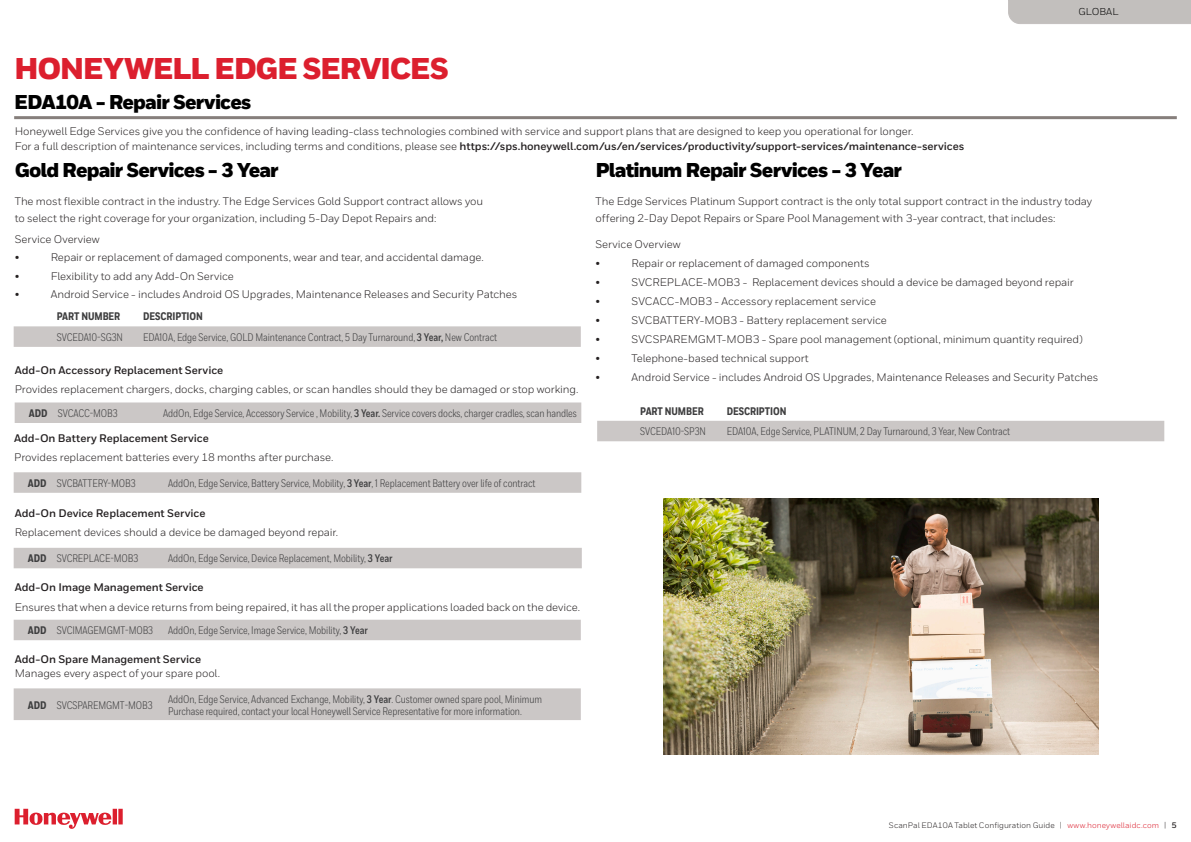
<style>
.page{position:relative;width:1191px;height:842px;background:#fff}
.page>*{position:absolute;margin:0;border:0;box-sizing:border-box;transform-origin:0 0}
.Catalog__Section_Tit{font:900 30px "Honeywell Sans";letter-spacing:-.045em;color:#dc1f2e}
.Catalog__Section_Sub{font:900 20px "Honeywell Sans";letter-spacing:-.045em;color:#000}
.Intro__Body__11_17{font:11px/17px "Honeywell Sans";letter-spacing:-.01em;color:#231f20}
.Catalog__Description{font:11px/12px "Honeywell Cond";letter-spacing:-.005em;color:#3e3e3f}
.Catalog__Heading_2{font:700 11px "Honeywell Sans";letter-spacing:-.01em;color:#231f20}
.Catalog__Heading_2-2{font:11px "Honeywell Sans";letter-spacing:-.01em;color:#231f20}
.Catalog__SKU{font:11px "Honeywell Cond";letter-spacing:-.005em;color:#3e3e3f}
.Catalog__SKU-2{font:800 11px "Honeywell Cond";letter-spacing:-.005em;color:#3e3e3f}
.t1{font:10px "Honeywell Sans";letter-spacing:.005em;color:#000}
.t2{font:8px "Honeywell Sans";letter-spacing:.005em;color:#231f20}
.s1{font-weight:400}
.s2{font-weight:700}
.s3{color:#dc1f2e}
</style>
<div class="page">
<svg style="left:15px;top:809px;width:108px;height:20px"></svg>
<div style="left:1008px;top:0;width:183px;height:24px;background:#c2bfbd"></div>
<hr style="left:14px;top:116px;width:1162px;height:3px;background:#867f7c">
<div style="left:14px;top:326px;width:567px;height:21px;background:#cbc7c6"></div>
<div style="left:15px;top:402px;width:566px;height:21px;background:#cbc7c6"></div>
<svg style="left:14px;top:472px;width:567px;height:21px;background:#ccc8c7"></svg>
<div style="left:14px;top:548px;width:568px;height:20px;background:#cbc7c6"></div>
<div style="left:14px;top:620px;width:567px;height:20px;background:#cbc7c6"></div>
<div style="left:14px;top:688px;width:567px;height:32px;background:#cbc7c6"></div>
<img style="left:663px;top:498px;width:435px;height:256px">
<div style="left:597px;top:421px;width:567px;height:20px;background:#cbc7c6"></div>
<p class="Catalog__Section_Tit" style="left:14px;top:50px;width:436px">HONEYWELL EDGE SERVICES</p>
<p class="Catalog__Section_Sub" style="left:14px;top:90px;width:239px">EDA10A - Repair Services</p>
<p class="Catalog__Heading_2-2" style="left:15px;top:124px;width:900px">Honeywell Edge Services give you the confidence of having leading-class technologies combined with service and support plans that are designed to keep you operational for longer.</p>
<p class="Catalog__Heading_2" style="left:15px;top:140px;width:951px"><span class="s1">For a full description of maintenance services, including terms and conditions, please see</span> https://sps.honeywell.com/us/en/services/productivity/support-services/maintenance-services</p>
<p class="t1" style="left:1078px;top:6px;width:42px">GLOBAL</p>
<p class="Catalog__Section_Sub" style="left:15px;top:158px;width:266px">Gold Repair Services - 3 Year</p>
<p class="Intro__Body__11_17" style="left:15px;top:193px;width:470px">The most flexible contract in the industry. The Edge Services Gold Support contract allows you to select the right coverage for your organization, including 5-Day Depot Repairs and:</p>
<p class="Intro__Body__11_17" style="left:15px;top:231px;width:86px">Service Overview</p>
<p class="Intro__Body__11_17" style="left:15px;top:249px;width:6px">•</p>
<p class="Intro__Body__11_17" style="left:51px;top:249px;width:435px">Repair or replacement of damaged components, wear and tear, and accidental damage.</p>
<p class="Intro__Body__11_17" style="left:15px;top:268px;width:6px">•</p>
<p class="Intro__Body__11_17" style="left:51px;top:268px;width:185px">Flexibility to add any Add-On Service</p>
<p class="Intro__Body__11_17" style="left:15px;top:286px;width:6px">•</p>
<p class="Intro__Body__11_17" style="left:51px;top:286px;width:468px">Android Service - includes Android OS Upgrades, Maintenance Releases and Security Patches</p>
<p class="Catalog__SKU-2" style="left:57px;top:310px;width:65px">PART NUMBER</p>
<p class="Catalog__SKU-2" style="left:143px;top:310px;width:61px">DESCRIPTION</p>
<p class="Catalog__SKU" style="left:57px;top:331px;width:68px">SVCEDA10-SG3N</p>
<p class="Catalog__Description" style="left:143px;top:331px;width:355px">EDA10A, Edge Service, GOLD Maintenance Contract, 5 Day Turnaround, <span class="s2">3 Year,</span> New Contract</p>
<p class="Catalog__Heading_2" style="left:15px;top:364px;width:210px">Add-On Accessory Replacement Service</p>
<p class="Intro__Body__11_17" style="left:15px;top:381px;width:565px">Provides replacement chargers, docks, charging cables, or scan handles should they be damaged or stop working.</p>
<p class="Catalog__SKU-2" style="left:29px;top:406px;width:20px">ADD</p>
<p class="Catalog__SKU" style="left:58px;top:407px;width:62px">SVCACC-MOB3</p>
<p class="Catalog__Description" style="left:163px;top:407px;width:415px">AddOn, Edge Service, Accessory Service , Mobility, <span class="s2">3 Year.</span> Service covers docks, charger cradles, scan handles</p>
<p class="Catalog__Heading_2" style="left:14px;top:432px;width:196px">Add-On Battery Replacement Service</p>
<p class="Intro__Body__11_17" style="left:14px;top:449px;width:321px">Provides replacement batteries every 18 months after purchase.</p>
<p class="Catalog__SKU-2" style="left:28px;top:476px;width:20px">ADD</p>
<p class="Catalog__SKU" style="left:57px;top:476px;width:80px">SVCBATTERY-MOB3</p>
<p class="Catalog__Description" style="left:168px;top:477px;width:369px">AddOn, Edge Service, Battery Service, Mobility, <span class="s2">3 Year</span>, 1 Replacement Battery over life of contract</p>
<p class="Catalog__Heading_2" style="left:15px;top:507px;width:192px">Add-On Device Replacement Service</p>
<p class="Intro__Body__11_17" style="left:15px;top:524px;width:325px">Replacement devices should a device be damaged beyond repair.</p>
<p class="Catalog__SKU-2" style="left:28px;top:552px;width:20px">ADD</p>
<p class="Catalog__SKU" style="left:57px;top:552px;width:83px">SVCREPLACE-MOB3</p>
<p class="Catalog__Description" style="left:168px;top:553px;width:226px">AddOn, Edge Service, Device Replacement, Mobility, <span class="s2">3 Year</span></p>
<p class="Catalog__Heading_2" style="left:15px;top:581px;width:190px">Add-On Image Management Service</p>
<p class="Intro__Body__11_17" style="left:15px;top:599px;width:567px">Ensures that when a device returns from being repaired, it has all the proper applications loaded back on the device.</p>
<p class="Catalog__SKU-2" style="left:28px;top:624px;width:20px">ADD</p>
<p class="Catalog__SKU" style="left:57px;top:624px;width:98px">SVCIMAGEMGMT-MOB3</p>
<p class="Catalog__Description" style="left:168px;top:624px;width:201px">AddOn, Edge Service, Image Service, Mobility, <span class="s2">3 Year</span></p>
<p class="Catalog__Heading_2" style="left:15px;top:653px;width:188px">Add-On Spare Management Service</p>
<p class="Intro__Body__11_17" style="left:15px;top:665px;width:207px">Manages every aspect of your spare pool.</p>
<p class="Catalog__SKU-2" style="left:28px;top:698px;width:20px">ADD</p>
<p class="Catalog__SKU" style="left:57px;top:698px;width:98px">SVCSPAREMGMT-MOB3</p>
<p class="Catalog__Description" style="left:168px;top:693px;width:375px">AddOn, Edge Service, Advanced Exchange, Mobility, <span class="s2">3 Year</span>. Customer owned spare pool, Minimum<br>Purchase required, contact your local Honeywell Service Representative for more information.</p>
<p class="Catalog__Section_Sub" style="left:595px;top:158px;width:308px">Platinum Repair Services - 3 Year</p>
<p class="Intro__Body__11_17" style="left:595px;top:193px;width:498px">The Edge Services Platinum Support contract is the only total support contract in the industry today offering 2-Day Depot Repairs or Spare Pool Management with 3-year contract, that includes:</p>
<p class="Intro__Body__11_17" style="left:595px;top:236px;width:86px">Service Overview</p>
<p class="Intro__Body__11_17" style="left:595px;top:255px;width:6px">•</p>
<p class="Intro__Body__11_17" style="left:631px;top:255px;width:240px">Repair or replacement of damaged components</p>
<p class="Intro__Body__11_17" style="left:595px;top:274px;width:6px">•</p>
<p class="Intro__Body__11_17" style="left:631px;top:274px;width:444px">SVCREPLACE-MOB3 - Replacement devices should a device be damaged beyond repair</p>
<p class="Intro__Body__11_17" style="left:595px;top:293px;width:6px">•</p>
<p class="Intro__Body__11_17" style="left:631px;top:293px;width:246px">SVCACC-MOB3 - Accessory replacement service</p>
<p class="Intro__Body__11_17" style="left:595px;top:312px;width:6px">•</p>
<p class="Intro__Body__11_17" style="left:631px;top:312px;width:257px">SVCBATTERY-MOB3 - Battery replacement service</p>
<p class="Intro__Body__11_17" style="left:595px;top:331px;width:6px">•</p>
<p class="Intro__Body__11_17" style="left:631px;top:331px;width:453px">SVCSPAREMGMT-MOB3 - Spare pool management (optional, minimum quantity required)</p>
<p class="Intro__Body__11_17" style="left:595px;top:350px;width:6px">•</p>
<p class="Intro__Body__11_17" style="left:631px;top:350px;width:179px">Telephone-based technical support</p>
<p class="Intro__Body__11_17" style="left:595px;top:369px;width:6px">•</p>
<p class="Intro__Body__11_17" style="left:631px;top:369px;width:468px">Android Service - includes Android OS Upgrades, Maintenance Releases and Security Patches</p>
<p class="Catalog__SKU-2" style="left:640px;top:404px;width:65px">PART NUMBER</p>
<p class="Catalog__SKU-2" style="left:726px;top:404px;width:61px">DESCRIPTION</p>
<p class="Catalog__SKU" style="left:640px;top:425px;width:67px">SVCEDA10-SP3N</p>
<p class="Catalog__Description" style="left:726px;top:426px;width:285px">EDA10A, Edge Service, PLATINUM, 2 Day Turnaround, 3 Year, New Contract</p>
<p class="t2" style="left:889px;top:820px;width:289px">ScanPal EDA10A Tablet Configuration Guide | <span class="s3">www.honeywellaidc.com</span> | <span class="s2">5</span></p>
</div>
